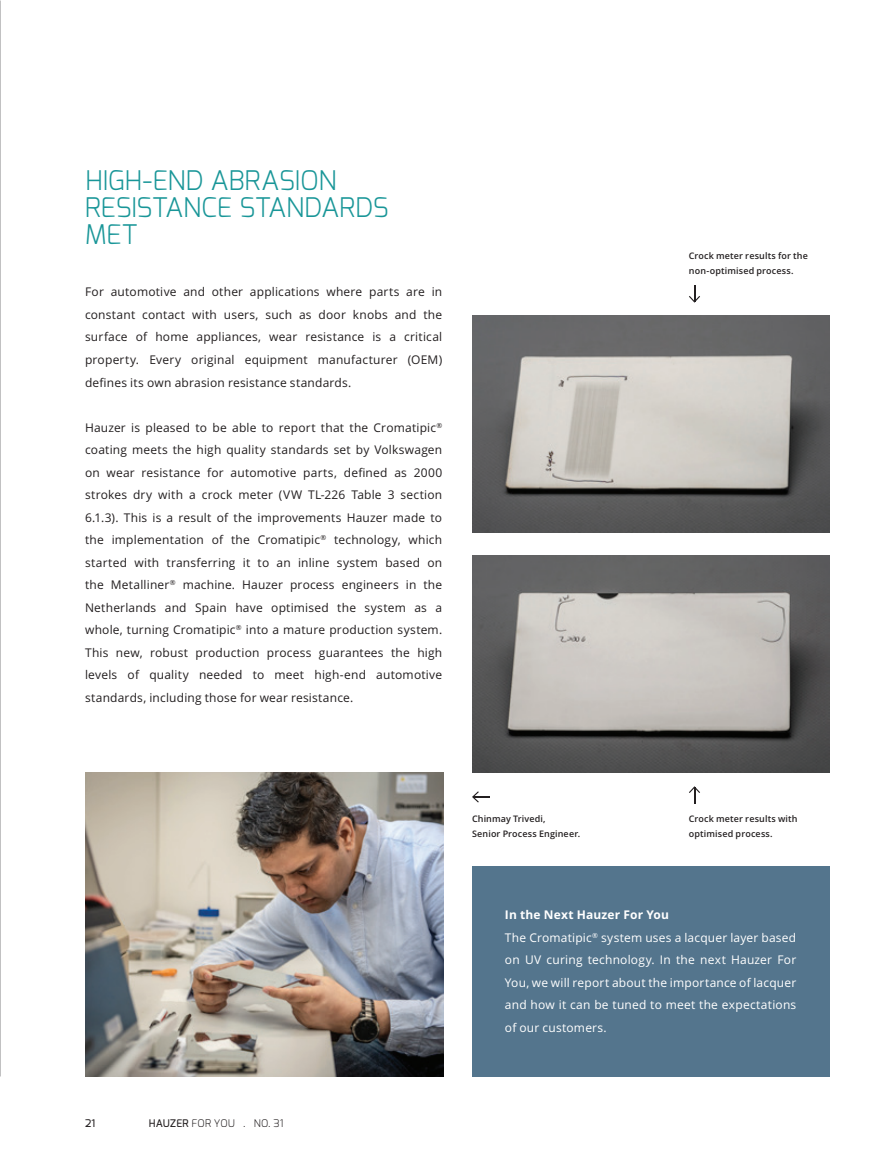
<style>
.page{position:relative;width:893px;height:1170px;background:#fff}
.page>*{position:absolute;margin:0;border:0;box-sizing:border-box;transform-origin:0 0}
.t1{font:300 27px/27px "Exo";letter-spacing:-.005em;color:#199698}
.t2{font:12px/22.5px "Open Sans";letter-spacing:.015em;color:#231f20;text-align:justify}
.t3{font:12px/22.5px "Open Sans";letter-spacing:.015em;color:#fff}
.t4{font:300 10.5px "Exo";letter-spacing:.02em;color:#231f20}
.t5{font:500 10.5px "Exo";color:#231f20}
.t6{font:600 9px/15px "Open Sans";letter-spacing:.015em;color:#231f20}
.s1{font-weight:500}
.s2{font-weight:700}
</style>
<div class="page">
<img style="left:472px;top:315px;width:357px;height:217px">
<div style="left:472px;top:866px;width:357px;height:210px;background:#54758d"></div>
<img style="left:472px;top:555px;width:357px;height:217px">
<svg style="left:689px;top:786px;width:11px;height:17px"></svg>
<svg style="left:689px;top:285px;width:11px;height:18px"></svg>
<img style="left:85px;top:772px;width:358px;height:304px">
<svg style="left:472px;top:791px;width:18px;height:11px"></svg>
<h1 class="t1" style="left:85px;top:166px;width:305px">HIGH-END ABRASION<br>RESISTANCE STANDARDS<br>MET</h1>
<p class="t2" style="left:85px;top:280px;width:359px">For automotive and other applications where parts are in constant contact with users, such as door knobs and the surface of home appliances, wear resistance is a critical property. Every original equipment manufacturer (OEM) defines its own abrasion resistance standards.</p>
<p class="t2" style="left:85px;top:415px;width:359px">Hauzer is pleased to be able to report that the Cromatipic<sup>® </sup>coating meets the high quality standards set by Volkswagen on wear resistance for automotive parts, defined as 2000 strokes dry with a crock meter (VW TL-226 Table 3 section 6.1.3). This is a result of the improvements Hauzer made to the implementation of the Cromatipic<sup>®</sup> technology, which started with transferring it to an inline system based on the Metalliner<sup>®</sup> machine. Hauzer process engineers in the Netherlands and Spain have optimised the system as a whole, turning Cromatipic<sup>®</sup> into a mature production system.<br>This new, robust production process guarantees the high levels of quality needed to meet high-end automotive standards, including those for wear resistance.</p>
<p class="t6" style="left:689px;top:248px;width:120px">Crock meter results for the non-optimised process.</p>
<p class="t5" style="left:85px;top:1116px;width:12px">21</p>
<p class="t4" style="left:149px;top:1116px;width:136px"><span class="s1">HAUZER</span> FOR YOU . NO. 31</p>
<p class="t6" style="left:472px;top:810px;width:110px">Chinmay Trivedi,<br>Senior Process Engineer.</p>
<p class="t6" style="left:689px;top:810px;width:110px">Crock meter results with optimised process.</p>
<p class="t3" style="left:505px;top:903px;width:293px"><span class="s2">In the Next Hauzer For You<br></span>The Cromatipic<sup>®</sup> system uses a lacquer layer based on UV curing technology. In the next Hauzer For You, we will report about the importance of lacquer and how it can be tuned to meet the expectations of our customers.</p>
</div>
